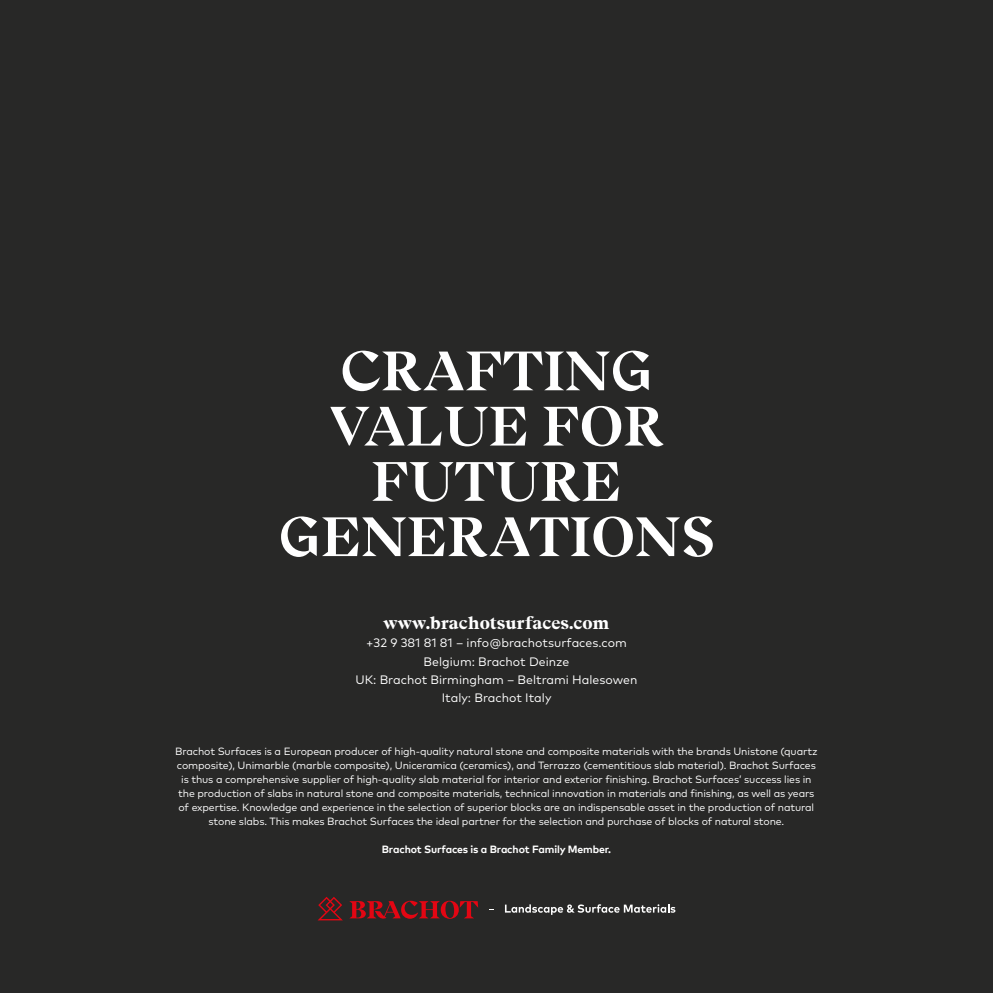
<style>
.page{position:relative;width:993px;height:993px;background:#fff}
.page>*{position:absolute;margin:0;border:0;box-sizing:border-box;transform-origin:0 0}
.t1{font:600 55.3px/55.3px "Beirut Display";letter-spacing:.01em;color:#fff;text-align:center}
.t2{font:700 17.5px "Beirut Display";color:#fff}
.t3{font:12.25px/18.4px "Mark Pro";color:#fff;text-align:center}
.t4{font:10.5px/14px "Mark Pro";letter-spacing:-.01em;color:#fff;text-align:center}
.t5{font:700 10.5px "Mark Pro";letter-spacing:-.01em;color:#fff}
</style>
<div class="page">
<div style="left:0;top:0;width:992px;height:992px;background:#282827"></div>
<svg style="left:505px;top:904px;width:170px;height:10px"></svg>
<svg style="left:318px;top:897px;width:25px;height:23px"></svg>
<svg style="left:349px;top:900px;width:129px;height:19px"></svg>
<h1 class="t1" style="left:279px;top:342px;width:437px">CRAFTING<br>VALUE FOR<br>FUTURE<br>GENERATIONS</h1>
<h2 class="t2" style="left:383px;top:609px;width:227px">www.brachotsurfaces.com</h2>
<p class="t3" style="left:355px;top:632px;width:283px">+32 9 381 81 81 – info@brachotsurfaces.com Belgium: Brachot Deinze<br>UK: Brachot Birmingham – Beltrami Halesowen Italy: Brachot Italy</p>
<p class="t4" style="left:175px;top:743px;width:644px">Brachot Surfaces is a European producer of high-quality natural stone and composite materials with the brands Unistone (quartz composite), Unimarble (marble composite), Uniceramica (ceramics), and Terrazzo (cementitious slab material). Brachot Surfaces is thus a comprehensive supplier of high-quality slab material for interior and exterior finishing. Brachot Surfaces’ success lies in the production of slabs in natural stone and composite materials, technical innovation in materials and finishing, as well as years of expertise. Knowledge and experience in the selection of superior blocks are an indispensable asset in the production of natural stone slabs. This makes Brachot Surfaces the ideal partner for the selection and purchase of blocks of natural stone.</p>
<p class="t5" style="left:381px;top:841px;width:231px">Brachot Surfaces is a Brachot Family Member.</p>
</div>
